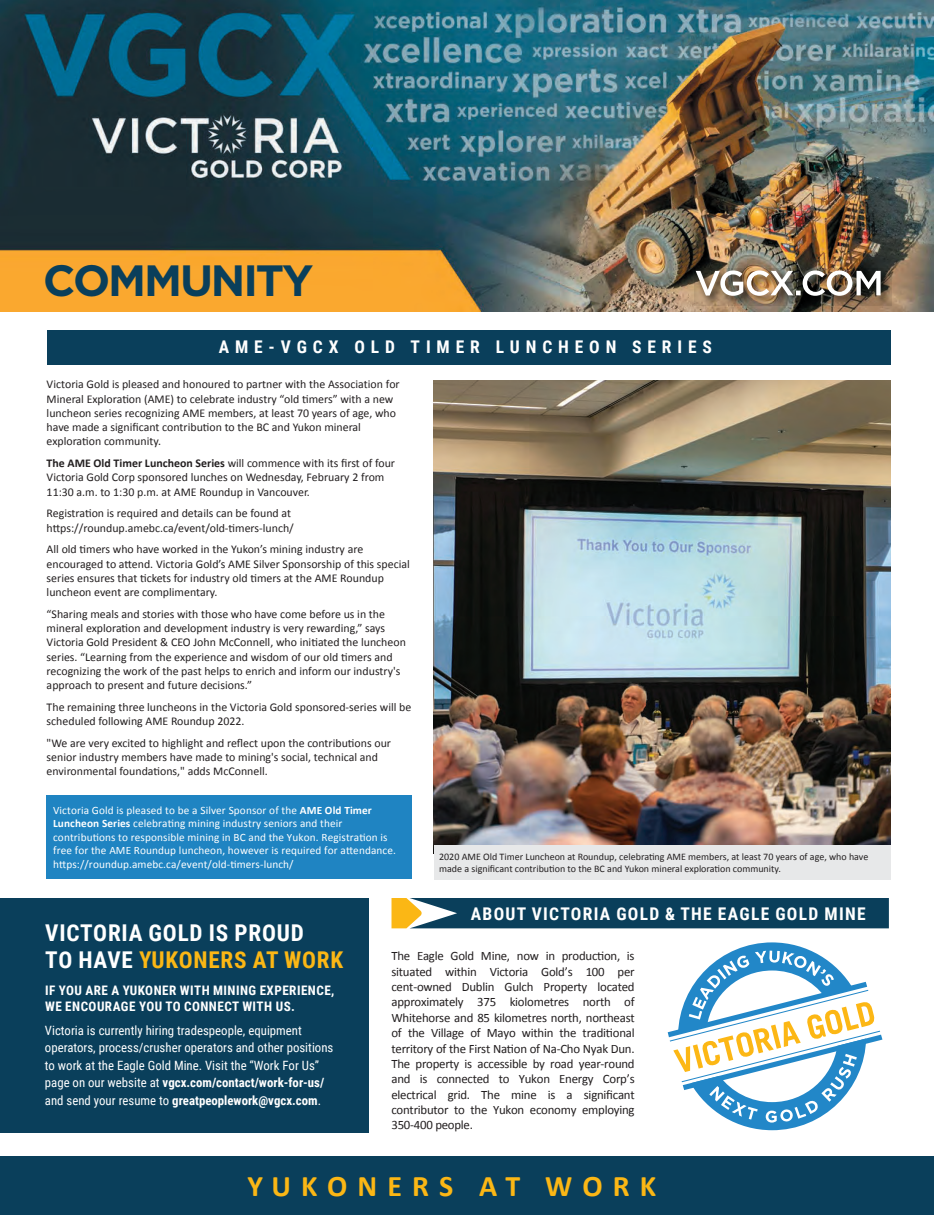
<style>
.page{position:relative;width:934px;height:1215px;background:#fff}
.page>*{position:absolute;margin:0;border:0;box-sizing:border-box;transform-origin:0 0}
.t1{font:700 43.75px "Gotham HTF";letter-spacing:-.05em;color:#0a3f5b}
.t2{font:700 30px "Calibri";letter-spacing:.335em;color:#fbb715}
.t3{font:700 23.12px/26.2px "Roboto Condensed";letter-spacing:.035em;color:#fff}
.t4{font:700 17.5px "Roboto Condensed";letter-spacing:.075em;color:#fff}
.t5{font:700 17.5px "Roboto Condensed";letter-spacing:.335em;color:#fff}
.t6{font:700 13.12px/16.2px "Roboto Condensed";letter-spacing:.035em;color:#fff}
.t7{font:12.75px/15.4px "Calibri";letter-spacing:-.02em;color:#231f20;text-align:justify}
.t8{font:12.75px/17.5px "Roboto Condensed";color:#fff}
.t9{font:11.88px/14.2px "Calibri";color:#231f20}
.t10{font:11.25px/13.5px "Calibri";letter-spacing:.01em;color:#fff}
.t11{font:10px/12px "Calibri";color:#231f20}
.s1{font-weight:700}
.s2{color:#fbb715}
</style>
<div class="page">
<svg style="left:668px;top:942px;width:214px;height:188px"></svg>
<svg style="left:391px;top:898px;width:498px;height:30px;background:#1f4c5e"></svg>
<div style="left:0;top:1157px;width:934px;height:58px;background:#0a3f5b"></div>
<div style="left:0;top:898px;width:369px;height:234px;background:#0a3f5b"></div>
<img style="left:0;top:0;width:933px;height:311px">
<svg style="left:694px;top:268px;width:197px;height:38px;background:#715e4a"></svg>
<img style="left:695px;top:270px;width:185px;height:26px">
<div style="left:47px;top:330px;width:843px;height:34px;background:#0a3f5b"></div>
<img style="left:434px;top:380px;width:456px;height:465px">
<div style="left:47px;top:795px;width:365px;height:84px;background:#1f84c2"></div>
<div style="left:434px;top:845px;width:456px;height:35px;background:#e7e8e9"></div>
<h1 class="t1" style="left:43px;top:256px;width:272px">COMMUNITY</h1>
<h3 class="t5" style="left:219px;top:334px;width:495px">AME-VGCX OLD TIMER LUNCHEON SERIES</h3>
<p class="t9" style="left:47px;top:377px;width:355px">Victoria Gold is pleased and honoured to partner with the Association for Mineral Exploration (AME) to celebrate industry “old timers” with a new luncheon series recognizing AME members, at least 70 years of age, who have made a significant contribution to the BC and Yukon mineral exploration community.</p>
<p class="t9" style="left:47px;top:456px;width:350px"><span class="s1">The AME Old Timer Luncheon Series</span> will commence with its first of four<br>Victoria Gold Corp sponsored lunches on Wednesday, February 2 from<br>11:30 a.m. to 1:30 p.m. at AME Roundup in Vancouver.</p>
<p class="t9" style="left:47px;top:506px;width:249px">Registration is required and details can be found at https://roundup.amebc.ca/event/old-timers-lunch/</p>
<p class="t9" style="left:47px;top:542px;width:365px">All old timers who have worked in the Yukon’s mining industry are encouraged to attend. Victoria Gold’s AME Silver Sponsorship of this special series ensures that tickets for industry old timers at the AME Roundup luncheon event are complimentary.</p>
<p class="t9" style="left:47px;top:606px;width:361px">“Sharing meals and stories with those who have come before us in the mineral exploration and development industry is very rewarding,” says Victoria Gold President &amp; CEO John McConnell, who initiated the luncheon series. “Learning from the experience and wisdom of our old timers and recognizing the work of the past helps to enrich and inform our industry's approach to present and future decisions.”</p>
<p class="t9" style="left:47px;top:699px;width:366px">The remaining three luncheons in the Victoria Gold sponsored-series will be scheduled following AME Roundup 2022.</p>
<p class="t9" style="left:47px;top:735px;width:346px">"We are very excited to highlight and reflect upon the contributions our senior industry members have made to mining's social, technical and environmental foundations," adds McConnell.</p>
<p class="t10" style="left:53px;top:803px;width:344px">Victoria Gold is pleased to be a Silver Sponsor of the <span class="s1">AME Old Timer Luncheon Series</span> celebrating mining industry seniors and their contributions to responsible mining in BC and the Yukon. Registration is free for the AME Roundup luncheon, however is required for attendance. https://roundup.amebc.ca/event/old-timers-lunch/</p>
<p class="t11" style="left:439px;top:850px;width:431px">2020 AME Old Timer Luncheon at Roundup, celebrating AME members, at least 70 years of age, who have made a significant contribution to the BC and Yukon mineral exploration community.</p>
<h3 class="t4" style="left:471px;top:901px;width:396px">ABOUT VICTORIA GOLD &amp; THE EAGLE GOLD MINE</h3>
<h3 class="t3" style="left:45px;top:919px;width:299px">VICTORIA GOLD IS PROUD<br>TO HAVE <span class="s2">YUKONERS AT WORK</span></h3>
<p class="t6" style="left:45px;top:982px;width:291px">IF YOU ARE A YUKONER WITH MINING EXPERIENCE,<br>WE ENCOURAGE YOU TO CONNECT WITH US.</p>
<p class="t8" style="left:45px;top:1021px;width:290px">Victoria is currently hiring tradespeople, equipment operators, process/crusher operators and other positions to work at the Eagle Gold Mine. Visit the “Work For Us” page on our website at <span class="s1">vgcx.com/contact/work-for-us/ </span>and send your resume to <span class="s1">greatpeoplework@vgcx.com</span>.</p>
<p class="t7" style="left:391px;top:948px;width:245px">The Eagle Gold Mine, now in production, is situated within Victoria Gold’s 100 per cent-owned Dublin Gulch Property located approximately 375 kiolometres north of Whitehorse and 85 kilometres north, northeast of the Village of Mayo within the traditional territory of the First Nation of Na-Cho Nyak Dun.<br>The property is accessible by road year-round and is connected to Yukon Energy Corp’s electrical grid. The mine is a significant contributor to the Yukon economy employing 350-400 people.</p>
<h2 class="t2" style="left:247px;top:1167px;width:410px">YUKONERS AT WORK</h2>
</div>
